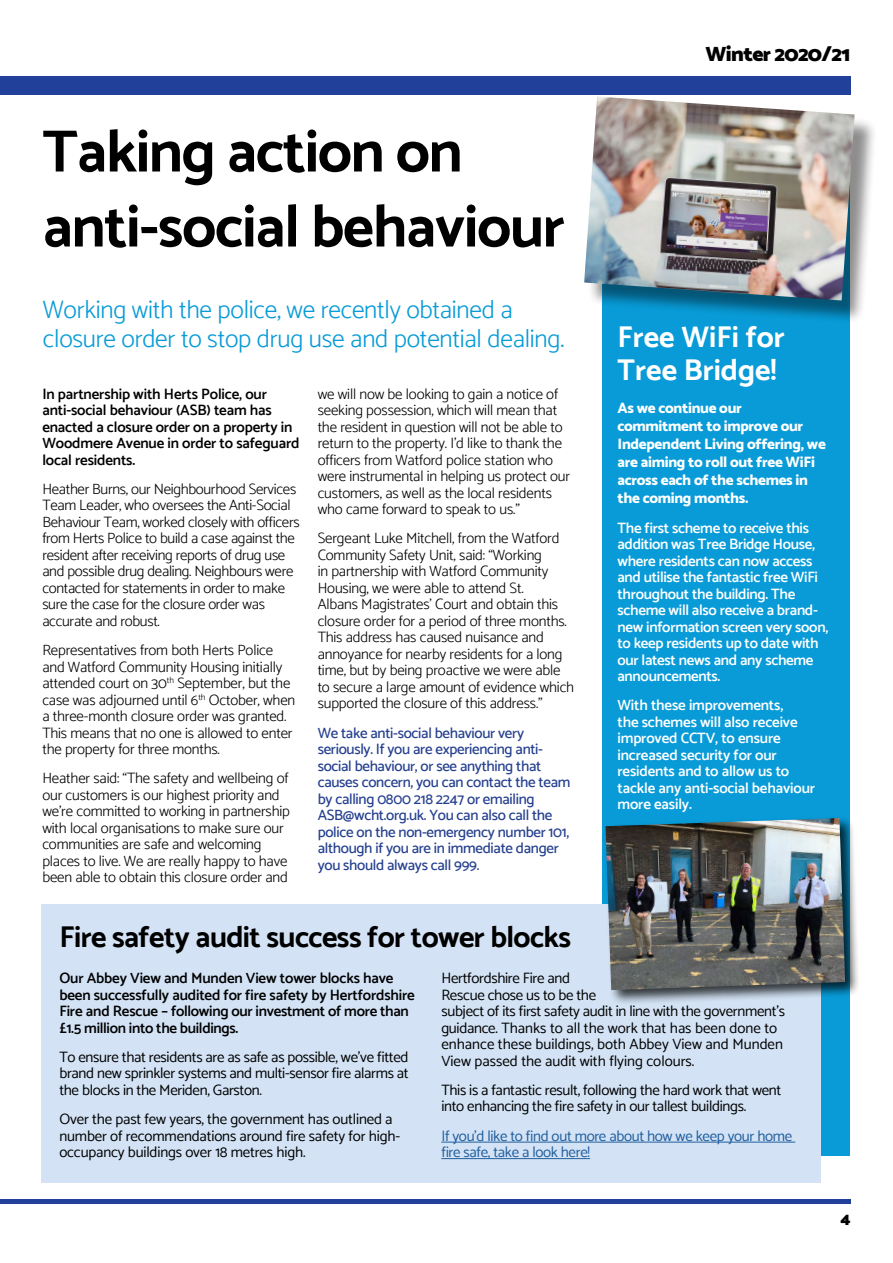
<style>
.page{position:relative;width:893px;height:1263px;background:#fff}
.page>*{position:absolute;margin:0;border:0;box-sizing:border-box;transform-origin:0 0}
.t1{font:700 60px/75px "Catamaran";letter-spacing:-.02em;color:#000}
.t2{font:700 30px "Catamaran";letter-spacing:-.02em;color:#000}
.t3{font:700 30px/33px "Catamaran";color:#fff}
.t4{font:300 25.5px/28.5px "Catamaran";letter-spacing:-.01em;color:#089bd7}
.t5{font:900 21px "Catamaran";letter-spacing:-.03em;color:#000}
.t6{font:900 16.5px "Catamaran";color:#000}
.t7{font:300 15px/16.5px "Catamaran";letter-spacing:-.01em;color:#000}
.t8{font:600 15px/16.5px "Catamaran";letter-spacing:-.02em;color:#fff}
.t9{font:15px/16.5px "Catamaran";letter-spacing:-.02em;color:#000}
.t10{font:600 15px/16.5px "Catamaran";letter-spacing:-.01em;color:#000}
.t11{font:500 15px/16.5px "Catamaran";letter-spacing:-.02em;color:#25408f}
.t12{font:15px/16.5px "Catamaran";color:#000}
.t13{font:800 15px/18px "Catamaran";letter-spacing:-.02em;color:#fff}
.t14{font:15px/16.5px "Catamaran";letter-spacing:-.02em;color:#215e9e}
</style>
<div class="page">
<div style="left:0;top:1199px;width:850px;height:5px;background:#21409a"></div>
<div style="left:0;top:77px;width:850px;height:18px;background:#21409a"></div>
<div style="left:602px;top:125px;width:247px;height:1031px;background:#089bd7"></div>
<div style="left:587px;top:100px;width:291px;height:224px;background:#000;opacity:.45"></div>
<img style="left:584px;top:96px;width:271px;height:204px">
<div style="left:42px;top:904px;width:779px;height:278px;background:#d3e3f5"></div>
<hr style="left:441px;top:1142px;width:354px;height:1px;background:#215e9e">
<hr style="left:441px;top:1158px;width:149px;height:1px;background:#215e9e">
<div style="left:603px;top:816px;width:257px;height:190px;background:#000;opacity:.75"></div>
<img style="left:605px;top:818px;width:240px;height:172px">
<h1 class="t1" style="left:43px;top:113px;width:524px">Taking action on anti-social behaviour</h1>
<h3 class="t4" style="left:43px;top:295px;width:523px">Working with the police, we recently obtained a closure order to stop drug use and potential dealing.</h3>
<p class="t10" style="left:42px;top:385px;width:259px">In partnership with Herts Police, our anti-social behaviour (ASB) team has enacted a closure order on a property in Woodmere Avenue in order to safeguard local residents.</p>
<p class="t7" style="left:42px;top:480px;width:259px">Heather Burns, our Neighbourhood Services Team Leader, who oversees the Anti-Social Behaviour Team, worked closely with officers from Herts Police to build a case against the resident after receiving reports of drug use and possible drug dealing. Neighbours were contacted for statements in order to make sure the case for the closure order was accurate and robust.</p>
<p class="t7" style="left:42px;top:642px;width:254px">Representatives from both Herts Police and Watford Community Housing initially attended court on 30<sup>th</sup> September, but the case was adjourned until 6<sup>th</sup> October, when a three-month closure order was granted.<br>This means that no one is allowed to enter the property for three months.</p>
<p class="t7" style="left:42px;top:770px;width:249px">Heather said: “The safety and wellbeing of our customers is our highest priority and we’re committed to working in partnership with local organisations to make sure our communities are safe and welcoming places to live. We are really happy to have been able to obtain this closure order and</p>
<p class="t7" style="left:318px;top:385px;width:254px">we will now be looking to gain a notice of seeking possession, which will mean that the resident in question will not be able to return to the property. I’d like to thank the officers from Watford police station who were instrumental in helping us protect our customers, as well as the local residents who came forward to speak to us.”</p>
<p class="t7" style="left:318px;top:530px;width:258px">Sergeant Luke Mitchell, from the Watford Community Safety Unit, said: “Working<br>in partnership with Watford Community Housing, we were able to attend St.<br>Albans Magistrates’ Court and obtain this closure order for a period of three months.<br>This address has caused nuisance and annoyance for nearby residents for a long time, but by being proactive we were able to secure a large amount of evidence which supported the closure of this address.”</p>
<p class="t11" style="left:318px;top:724px;width:254px">We take anti-social behaviour very seriously. If you are experiencing anti&shy;social behaviour, or see anything that causes concern, you can contact the team by calling 0800 218 2247 or emailing ASB@wcht.org.uk. You can also call the police on the non-emergency number 101, although if you are in immediate danger you should always call 999.</p>
<h3 class="t5" style="left:706px;top:42px;width:146px">Winter 2020/21</h3>
<h2 class="t3" style="left:617px;top:320px;width:169px">Free WiFi for<br>Tree Bridge!</h2>
<p class="t13" style="left:617px;top:399px;width:210px">As we continue our commitment to improve our<br>Independent Living offering, we are aiming to roll out free WiFi across each of the schemes in the coming months.</p>
<p class="t8" style="left:617px;top:519px;width:212px">The first scheme to receive this addition was Tree Bridge House, where residents can now access and utilise the fantastic free WiFi throughout the building. The scheme will also receive a brand&shy;new information screen very soon, to keep residents up to date with our latest news and any scheme announcements.</p>
<p class="t8" style="left:617px;top:697px;width:199px">With these improvements,<br>the schemes will also receive improved CCTV, to ensure increased security for our residents and to allow us to tackle any anti-social behaviour more easily.</p>
<h2 class="t2" style="left:59px;top:919px;width:513px">Fire safety audit success for tower blocks</h2>
<p class="t10" style="left:59px;top:970px;width:357px">Our Abbey View and Munden View tower blocks have been successfully audited for fire safety by Hertfordshire Fire and Rescue – following our investment of more than £1.5 million into the buildings.</p>
<p class="t9" style="left:59px;top:1048px;width:351px;text-align:justify">To ensure that residents are as safe as possible, we’ve fitted brand new sprinkler systems and multi-sensor fire alarms at the blocks in the Meriden, Garston.</p>
<p class="t9" style="left:59px;top:1111px;width:342px">Over the past few years, the government has outlined a number of recommendations around fire safety for high&shy;occupancy buildings over 18 metres high.</p>
<p class="t12" style="left:441px;top:970px;width:345px">Hertfordshire Fire and<br>Rescue chose us to be the<br>subject of its first safety audit in line with the government’s guidance. Thanks to all the work that has been done to enhance these buildings, both Abbey View and Munden View passed the audit with flying colours.</p>
<p class="t9" style="left:441px;top:1081px;width:342px">This is a fantastic result, following the hard work that went into enhancing the fire safety in our tallest buildings.</p>
<p class="t14" style="left:441px;top:1127px;width:352px">If you’d like to find out more about how we keep your home fire safe, take a look here!</p>
<p class="t6" style="left:840px;top:1209px;width:12px">4</p>
</div>
